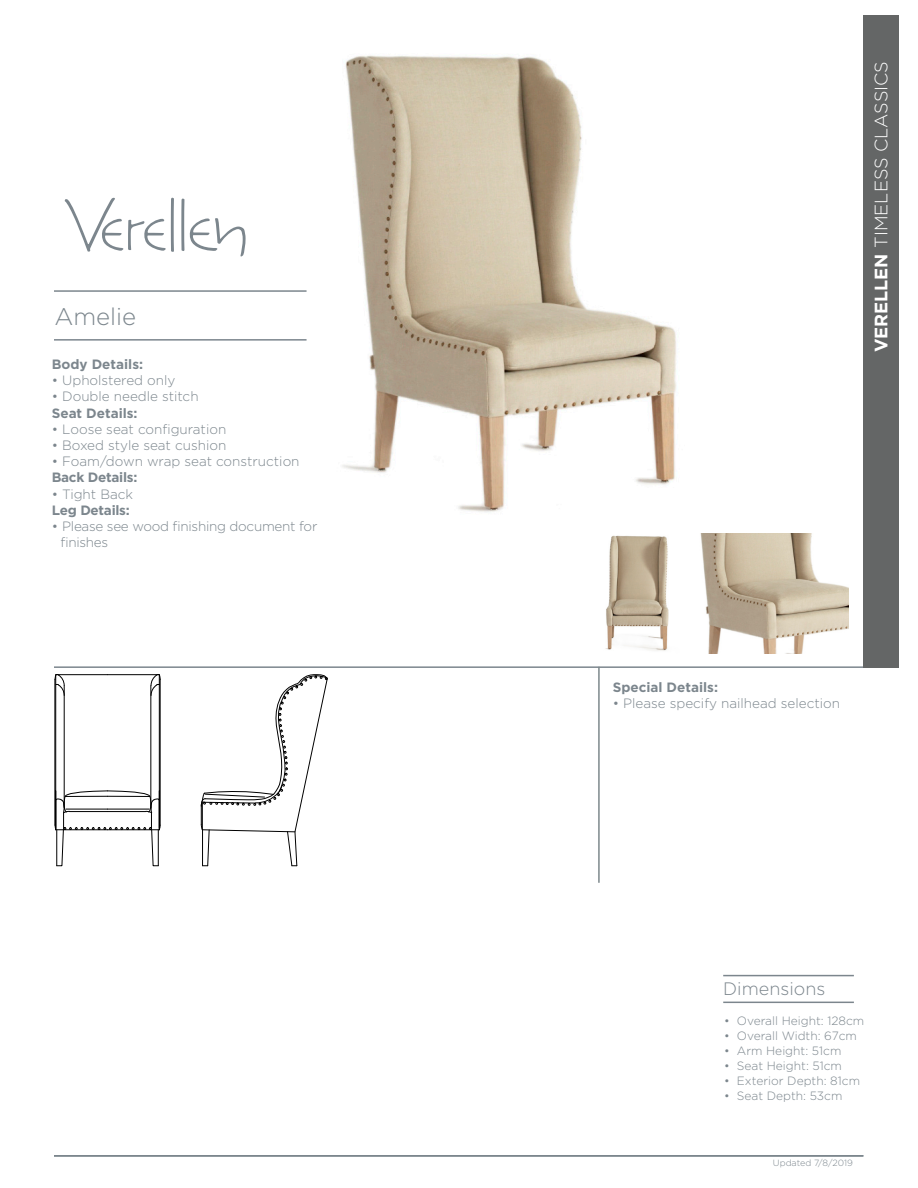
<style>
.page{position:relative;width:918px;height:1188px;background:#fff}
.page>*{position:absolute;margin:0;border:0;box-sizing:border-box;transform-origin:0 0}
.t1{font:300 24px "Gotham";color:#7c868d}
.t2{font:300 18px "Gotham";color:#fff}
.t3{font:300 18px "Gotham";color:#7c868d}
.t4{font:300 13.5px "Gotham";color:#7c868d}
.t5{font:700 13.5px "Gotham";color:#7c868d}
.t6{font:300 13.5px "Gotham";letter-spacing:-.02em;color:#7c868d}
.t7{font:700 13.5px "Gotham";letter-spacing:-.02em;color:#7c868d}
.t8{font:300 12px "Gotham";color:#7c868d}
.t9{font:300 9px "Gotham";color:#7c868d}
.s1{font-weight:700}
</style>
<div class="page">
<hr style="left:54px;top:339px;width:253px;height:2px;background:#7c868d">
<hr style="left:54px;top:290px;width:253px;height:2px;background:#7c868d">
<hr style="left:54px;top:666px;width:809px;height:2px;background:#7c868d">
<svg style="left:64px;top:198px;width:110px;height:54px"></svg>
<svg style="left:181px;top:199px;width:65px;height:57px"></svg>
<hr style="left:723px;top:1002px;width:131px;height:1px;background:#7c868d">
<hr style="left:723px;top:975px;width:131px;height:1px;background:#7c868d">
<div style="left:863px;top:15px;width:35px;height:653px;background:#646666"></div>
<hr style="left:54px;top:1155px;width:809px;height:2px;background:#7c868d">
<img style="left:342px;top:55px;width:367px;height:479px">
<img style="left:605px;top:535px;width:64px;height:116px">
<svg style="left:55px;top:674px;width:106px;height:192px"></svg>
<svg style="left:201px;top:674px;width:127px;height:192px"></svg>
<img style="left:700px;top:534px;width:148px;height:119px">
<hr style="left:598px;top:667px;width:2px;height:216px;background:#7d888c">
<p class="t1" style="left:54px;top:302px;width:83px">Amelie</p>
<p class="t5" style="left:52px;top:355px;width:93px">Body Details:</p>
<p class="t4" style="left:52px;top:372px;width:125px">• Upholstered only</p>
<p class="t4" style="left:52px;top:388px;width:148px">• Double needle stitch</p>
<p class="t5" style="left:52px;top:404px;width:87px">Seat Details:</p>
<p class="t4" style="left:52px;top:421px;width:176px">• Loose seat configuration</p>
<p class="t4" style="left:52px;top:437px;width:176px">• Boxed style seat cushion</p>
<p class="t4" style="left:52px;top:453px;width:249px">• Foam/down wrap seat construction</p>
<p class="t7" style="left:52px;top:469px;width:87px">Back Details:</p>
<p class="t4" style="left:52px;top:485px;width:83px">• Tight Back</p>
<p class="t7" style="left:52px;top:501px;width:80px">Leg Details:</p>
<p class="t6" style="left:52px;top:518px;width:267px">• Please see wood finishing document for</p>
<p class="t4" style="left:60px;top:534px;width:49px">finishes</p>
<p class="t2" style="left:870px;top:352px;width:293px;rotate:-90deg"><span class="s1">VERELLEN</span> TIMELESS CLASSICS</p>
<p class="t5" style="left:613px;top:678px;width:107px">Special Details:</p>
<p class="t4" style="left:613px;top:694px;width:229px">• Please specify nailhead selection</p>
<p class="t3" style="left:723px;top:977px;width:104px">Dimensions</p>
<p class="t8" style="left:724px;top:1013px;width:142px">• Overall Height: 128cm</p>
<p class="t8" style="left:724px;top:1028px;width:134px">• Overall Width: 67cm</p>
<p class="t8" style="left:724px;top:1043px;width:119px">• Arm Height: 51cm</p>
<p class="t8" style="left:724px;top:1058px;width:119px">• Seat Height: 51cm</p>
<p class="t8" style="left:724px;top:1073px;width:138px">• Exterior Depth: 81cm</p>
<p class="t8" style="left:724px;top:1088px;width:120px">• Seat Depth: 53cm</p>
<p class="t9" style="left:773px;top:1157px;width:82px">Updated 7/8/2019</p>
</div>
